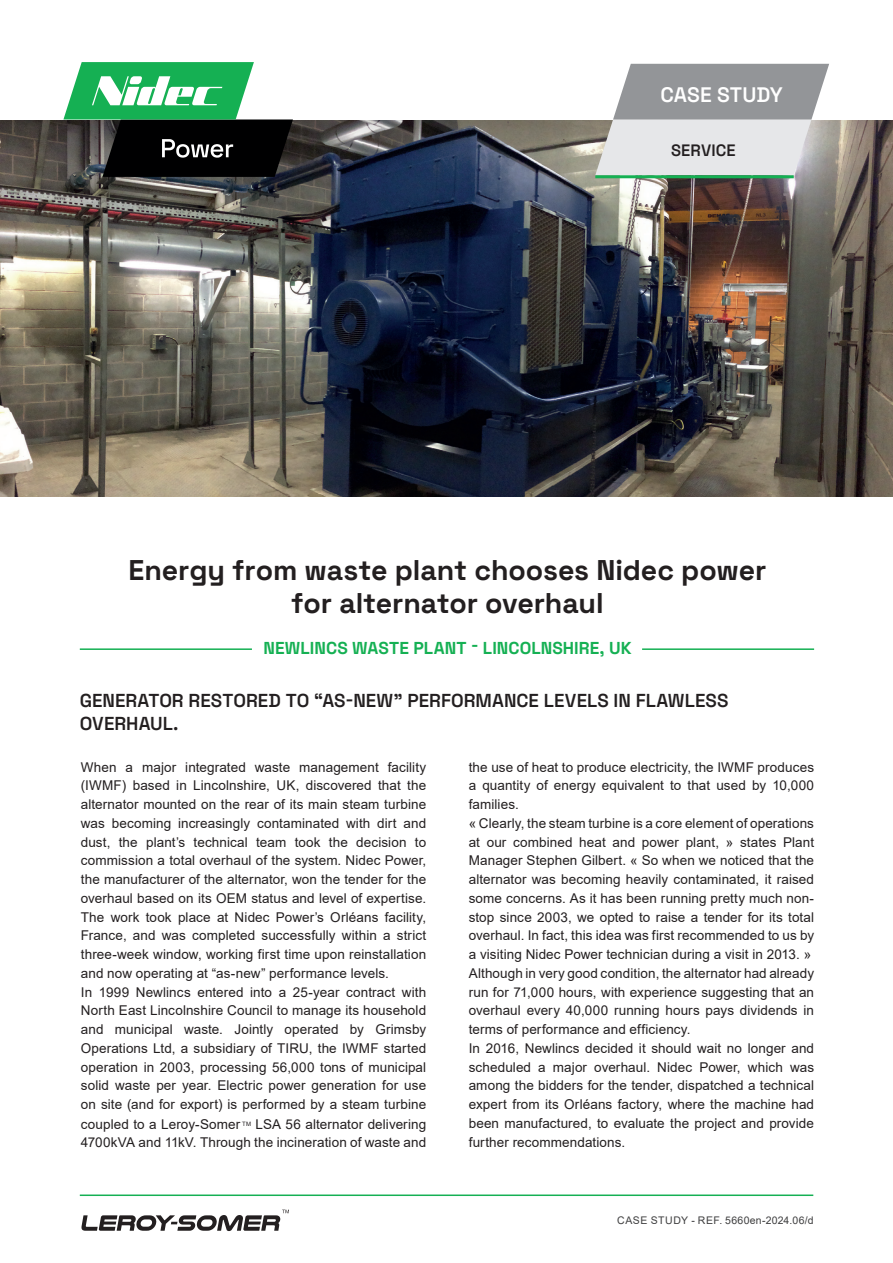
<style>
.page{position:relative;width:893px;height:1263px;background:#fff}
.page>*{position:absolute;margin:0;border:0;box-sizing:border-box;transform-origin:0 0}
.TITRE_ETUDE_DE_CAS{font:700 28.5px "Space Grotesk";letter-spacing:-.005em;color:#231f20}
.t1{font:600 21px "Space Grotesk";color:#fff}
.Chapeau{font:600 18.75px/22.5px "Space Grotesk";color:#231f20}
.TITRE_ETUDE_DE_CAS-2{font:700 17.25px "Space Grotesk";letter-spacing:.005em;color:#15b053}
.t2{font:600 16.5px "Space Grotesk";letter-spacing:.005em;color:#231f20}
.Corps_de_texte{font:13.5px/18.8px "Arial";letter-spacing:.005em;color:#231f20;text-align:justify}
.t3{font:10.5px "Arial";letter-spacing:.04em;color:#3e3e3f}
.Corps_de_texte-2{font:6px "Arial";color:#231f20}
</style>
<div class="page">
<img style="left:0;top:152px;width:893px;height:344px">
<div style="left:0;top:0;width:893px;height:152px;background:#231f20;opacity:.2"></div>
<div style="left:0;top:0;width:893px;height:119px;background:#fff"></div>
<svg style="left:63px;top:62px;width:230px;height:115px"></svg>
<hr style="left:595px;top:175px;width:199px;height:3px;background:#15b053">
<svg style="left:595px;top:64px;width:234px;height:111px;background:#c0c1c3"></svg>
<hr style="left:80px;top:1194px;width:733px;height:2px;background:#15b053">
<svg style="left:82px;top:1209px;width:207px;height:22px"></svg>
<hr style="left:80px;top:648px;width:172px;height:2px;background:#15b053">
<hr style="left:642px;top:648px;width:172px;height:2px;background:#15b053">
<p class="t1" style="left:661px;top:78px;width:124px">CASE STUDY</p>
<p class="t2" style="left:671px;top:137px;width:66px">SERVICE</p>
<p class="TITRE_ETUDE_DE_CAS" style="left:129px;top:548px;width:639px">Energy from waste plant chooses Nidec power</p>
<p class="TITRE_ETUDE_DE_CAS" style="left:291px;top:581px;width:314px">for alternator overhaul</p>
<p class="TITRE_ETUDE_DE_CAS-2" style="left:263px;top:634px;width:369px">NEWLINCS WASTE PLANT - LINCOLNSHIRE, UK</p>
<p class="Chapeau" style="left:80px;top:688px;width:650px">GENERATOR RESTORED TO “AS-NEW” PERFORMANCE LEVELS IN FLAWLESS<br>OVERHAUL.</p>
<p class="Corps_de_texte" style="left:81px;top:757px;width:347px">When a major integrated waste management facility (IWMF) based in Lincolnshire, UK, discovered that the alternator mounted on the rear of its main steam turbine was becoming increasingly contaminated with dirt and dust, the plant’s technical team took the decision to commission a total overhaul of the system. Nidec Power, the manufacturer of the alternator, won the tender for the overhaul based on its OEM status and level of expertise.<br>The work took place at Nidec Power’s Orléans facility, France, and was completed successfully within a strict three-week window, working first time upon reinstallation and now operating at “as-new” performance levels.</p>
<p class="Corps_de_texte" style="left:81px;top:982px;width:347px">In 1999 Newlincs entered into a 25-year contract with North East Lincolnshire Council to manage its household and municipal waste. Jointly operated by Grimsby Operations Ltd, a subsidiary of TIRU, the IWMF started operation in 2003, processing 56,000 tons of municipal solid waste per year. Electric power generation for use on site (and for export) is performed by a steam turbine coupled to a Leroy-Somer</p>
<p class="Corps_de_texte" style="left:81px;top:1114px;width:347px;text-align:right">LSA 56 alternator delivering<br>4700kVA and 11kV. Through the incineration of waste and</p>
<p class="Corps_de_texte-2" style="left:242px;top:1119px;width:10px">TM</p>
<p class="Corps_de_texte" style="left:469px;top:757px;width:347px">the use of heat to produce electricity, the IWMF produces a quantity of energy equivalent to that used by 10,000 families.</p>
<p class="Corps_de_texte" style="left:469px;top:814px;width:347px">« Clearly, the steam turbine is a core element of operations at our combined heat and power plant, » states Plant Manager Stephen Gilbert. « So when we noticed that the alternator was becoming heavily contaminated, it raised some concerns. As it has been running pretty much non&shy;stop since 2003, we opted to raise a tender for its total overhaul. In fact, this idea was first recommended to us by a visiting Nidec Power technician during a visit in 2013. »</p>
<p class="Corps_de_texte" style="left:469px;top:964px;width:347px">Although in very good condition, the alternator had already run for 71,000 hours, with experience suggesting that an overhaul every 40,000 running hours pays dividends in terms of performance and efficiency.</p>
<p class="Corps_de_texte" style="left:469px;top:1039px;width:347px">In 2016, Newlincs decided it should wait no longer and scheduled a major overhaul. Nidec Power, which was among the bidders for the tender, dispatched a technical expert from its Orléans factory, where the machine had been manufactured, to evaluate the project and provide further recommendations.</p>
<p class="t3" style="left:617px;top:1213px;width:198px">CASE STUDY - REF. 5660en-2024.06/d</p>
</div>
